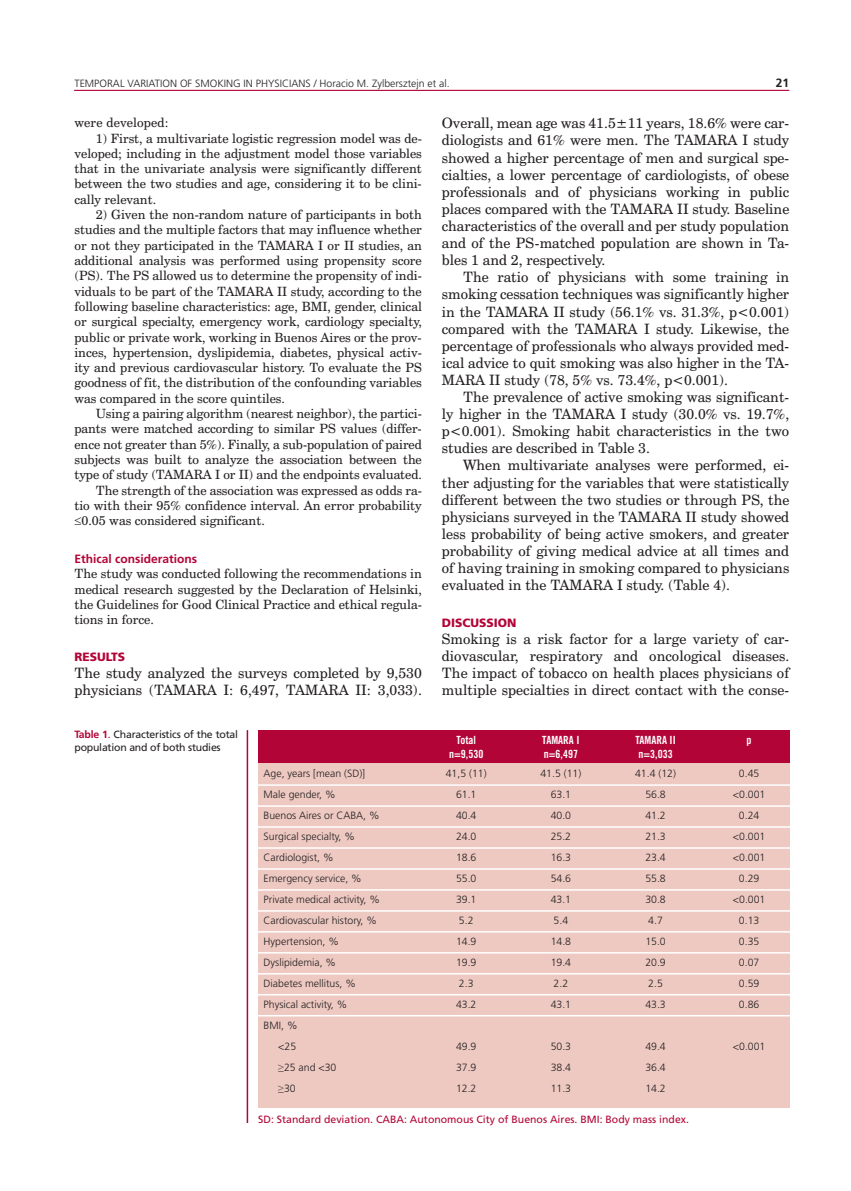
<style>
.page{position:relative;width:851px;height:1191px;background:#fff}
.page>*{position:absolute;margin:0;border:0;box-sizing:border-box;transform-origin:0 0}
.t1{font:14.25px/17.1px "Century Schoolbook BT";color:#231f20;text-align:justify}
.t2{font:12.75px/15.3px "Century Schoolbook BT";color:#231f20;text-align:justify}
.t3{font:700 12px "Frutiger LT Std";color:#b30437}
.t4{font:12px "Frutiger Black B";color:#b30437}
.t5{font:700 12px "Frutiger LT Std";color:#231f20}
.t6{font:11.25px/13.5px "Trade Gothic LT Std Bd Cn 20";color:#fff}
.t7{font:300 10.5px/21px "Frutiger LT Std";color:#231f20;text-align:center}
.t8{font:10.5px "Frutiger";color:#b30437}
.t9{font:10.5px/12.6px "Frutiger LT Std";letter-spacing:-.02em;color:#231f20}
.s1{font-weight:700;color:#b30437}
.s2{color:#b30437}
.s3{font-family:"Times New Roman";font-weight:400}
</style>
<div class="page">
<hr style="left:74px;top:90px;width:715px;height:1px;background:#b30437">
<hr style="left:246px;top:730px;width:2px;height:393px;background:#b30437">
<div style="left:258px;top:730px;width:531px;height:33px;background:#b30437"></div>
<div style="left:258px;top:763px;width:531px;height:344px;background:#eec9c2"></div>
<hr style="left:254px;top:784px;width:541px;height:2px;background:#fff">
<hr style="left:254px;top:868px;width:541px;height:1px;background:#fff">
<hr style="left:254px;top:952px;width:541px;height:1px;background:#fff">
<hr style="left:258px;top:826px;width:540px;height:1px;background:#fff">
<hr style="left:258px;top:910px;width:540px;height:1px;background:#fff">
<hr style="left:258px;top:994px;width:540px;height:1px;background:#fff">
<hr style="left:254px;top:805px;width:541px;height:2px;background:#fff">
<hr style="left:254px;top:889px;width:541px;height:1px;background:#fff">
<hr style="left:254px;top:973px;width:541px;height:1px;background:#fff">
<hr style="left:258px;top:847px;width:540px;height:1px;background:#fff">
<hr style="left:258px;top:931px;width:540px;height:1px;background:#fff">
<hr style="left:258px;top:1015px;width:540px;height:1px;background:#fff">
<p class="t7" style="left:74px;top:73px;width:376px">TEMPORAL VARIATION OF SMOKING IN PHYSICIANS / Horacio M. Zylbersztejn et al.</p>
<p class="t5" style="left:775px;top:75px;width:15px">21</p>
<p class="t2" style="left:74px;top:115px;width:95px">were developed:</p>
<p class="t2" style="left:74px;top:130px;width:349px;text-indent:21px">1) First, a multivariate logistic regression model was de&shy;veloped; including in the adjustment model those variables that in the univariate analysis were significantly different between the two studies and age, considering it to be clini&shy;cally relevant.</p>
<p class="t2" style="left:74px;top:207px;width:349px;text-indent:21px">2) Given the non-random nature of participants in both studies and the multiple factors that may influence whether or not they participated in the TAMARA I or II studies, an additional analysis was performed using propensity score (PS). The PS allowed us to determine the propensity of indi&shy;viduals to be part of the TAMARA II study, according to the following baseline characteristics: age, BMI, gender, clinical or surgical specialty, emergency work, cardiology specialty, public or private work, working in Buenos Aires or the prov&shy;inces, hypertension, dyslipidemia, diabetes, physical activ&shy;ity and previous cardiovascular history. To evaluate the PS goodness of fit, the distribution of the confounding variables was compared in the score quintiles.</p>
<p class="t2" style="left:96px;top:406px;width:327px">Using a pairing algorithm (nearest neighbor), the partici-</p>
<p class="t2" style="left:74px;top:421px;width:349px">pants were matched according to similar PS values (differ-</p>
<p class="t2" style="left:74px;top:436px;width:349px">ence not greater than 5%). Finally, a sub-population of paired</p>
<p class="t2" style="left:74px;top:451px;width:349px">subjects was built to analyze the association between the</p>
<p class="t2" style="left:74px;top:467px;width:349px">type of study (TAMARA I or II) and the endpoints evaluated.</p>
<p class="t2" style="left:96px;top:482px;width:327px">The strength of the association was expressed as odds ra-</p>
<p class="t2" style="left:74px;top:497px;width:349px">tio with their 95% confidence interval. An error probability</p>
<p class="t2" style="left:74px;top:513px;width:192px">≤0.05 was considered significant.</p>
<p class="t3" style="left:74px;top:552px;width:124px">Ethical considerations</p>
<p class="t2" style="left:74px;top:566px;width:349px">The study was conducted following the recommendations in medical research suggested by the Declaration of Helsinki, the Guidelines for Good Clinical Practice and ethical regula&shy;tions in force.</p>
<p class="t4" style="left:74px;top:649px;width:52px">RESULTS</p>
<p class="t1" style="left:74px;top:664px;width:349px">The study analyzed the surveys completed by 9,530 physicians (TAMARA I: 6,497, TAMARA II: 3,033).</p>
<p class="t9" style="left:74px;top:728px;width:165px"><span class="s1">Table 1</span><span class="s2">.</span> Characteristics of the total population and of both studies</p>
<p class="t7" style="left:263px;top:763px;width:103px">Age, years [mean (SD)]</p>
<p class="t7" style="left:263px;top:784px;width:73px">Male gender, %</p>
<p class="t7" style="left:263px;top:805px;width:117px">Buenos Aires or CABA, %</p>
<p class="t7" style="left:263px;top:826px;width:93px">Surgical specialty, %</p>
<p class="t7" style="left:263px;top:847px;width:71px">Cardiologist, %</p>
<p class="t7" style="left:263px;top:868px;width:99px">Emergency service, %</p>
<p class="t7" style="left:263px;top:889px;width:118px">Private medical activity, %</p>
<p class="t7" style="left:263px;top:910px;width:115px">Cardiovascular history, %</p>
<p class="t7" style="left:263px;top:931px;width:77px">Hypertension, %</p>
<p class="t7" style="left:263px;top:952px;width:74px">Dyslipidemia, %</p>
<p class="t7" style="left:263px;top:973px;width:94px">Diabetes mellitus, %</p>
<p class="t7" style="left:263px;top:994px;width:85px">Physical activity, %</p>
<p class="t7" style="left:263px;top:1015px;width:35px">BMI, %</p>
<p class="t7" style="left:278px;top:1036px;width:19px">&lt;25</p>
<p class="t7" style="left:278px;top:1057px;width:60px"><span class="s3">≥</span>25 and &lt;30</p>
<p class="t7" style="left:278px;top:1078px;width:19px"><span class="s3">≥</span>30</p>
<p class="t1" style="left:442px;top:115px;width:349px">Overall, mean age was 41.5±11 years, 18.6% were car&shy;diologists and 61% were men. The TAMARA I study showed a higher percentage of men and surgical spe&shy;cialties, a lower percentage of cardiologists, of obese professionals and of physicians working in public places compared with the TAMARA II study. Baseline characteristics of the overall and per study population and of the PS-matched population are shown in Ta&shy;bles 1 and 2, respectively.</p>
<p class="t1" style="left:442px;top:268px;width:349px;text-indent:21px">The ratio of physicians with some training in smoking cessation techniques was significantly higher in the TAMARA II study (56.1% vs. 31.3%, p&lt;0.001) compared with the TAMARA I study. Likewise, the percentage of professionals who always provided med&shy;ical advice to quit smoking was also higher in the TA-MARA II study (78, 5% vs. 73.4%, p&lt;0.001).</p>
<p class="t1" style="left:442px;top:388px;width:349px;text-indent:21px">The prevalence of active smoking was significant&shy;ly higher in the TAMARA I study (30.0% vs. 19.7%, p&lt;0.001). Smoking habit characteristics in the two studies are described in Table 3.</p>
<p class="t1" style="left:442px;top:457px;width:349px;text-indent:21px">When multivariate analyses were performed, ei&shy;ther adjusting for the variables that were statistically different between the two studies or through PS, the physicians surveyed in the TAMARA II study showed less probability of being active smokers, and greater probability of giving medical advice at all times and of having training in smoking compared to physicians evaluated in the TAMARA I study. (Table 4).</p>
<p class="t4" style="left:442px;top:615px;width:76px">DISCUSSION</p>
<p class="t1" style="left:442px;top:630px;width:349px">Smoking is a risk factor for a large variety of car&shy;diovascular, respiratory and oncological diseases.<br>The impact of tobacco on health places physicians of multiple specialties in direct contact with the conse-</p>
<p class="t6" style="left:449px;top:733px;width:36px;text-align:center">Total n=9,530</p>
<p class="t6" style="left:542px;top:733px;width:39px">TAMARA I n=6,497</p>
<p class="t6" style="left:635px;top:733px;width:42px">TAMARA II n=3,033</p>
<p class="t6" style="left:746px;top:733px;width:6px">p</p>
<p class="t7" style="left:445px;top:763px;width:42px">41,5 (11)<br>61.1<br>40.4<br>24.0<br>18.6<br>55.0<br>39.1<br>5.2<br>14.9<br>19.9<br>2.3<br>43.2</p>
<p class="t7" style="left:456px;top:1036px;width:22px;text-align:justify">49.9<br>37.9<br>12.2</p>
<p class="t7" style="left:540px;top:763px;width:42px">41.5 (11)<br>63.1<br>40.0<br>25.2<br>16.3<br>54.6<br>43.1<br>5.4<br>14.8<br>19.4<br>2.2<br>43.1</p>
<p class="t7" style="left:550px;top:1036px;width:22px;text-align:justify">50.3<br>38.4<br>11.3</p>
<p class="t7" style="left:635px;top:763px;width:42px">41.4 (12)<br>56.8<br>41.2<br>21.3<br>23.4<br>55.8<br>30.8<br>4.7<br>15.0<br>20.9<br>2.5<br>43.3</p>
<p class="t7" style="left:645px;top:1036px;width:22px;text-align:justify">49.4<br>36.4<br>14.2</p>
<p class="t7" style="left:732px;top:763px;width:34px">0.45 &lt;0.001<br>0.24 &lt;0.001 &lt;0.001<br>0.29 &lt;0.001<br>0.13<br>0.35<br>0.07<br>0.59<br>0.86</p>
<p class="t7" style="left:732px;top:1036px;width:34px">&lt;0.001</p>
<p class="t8" style="left:258px;top:1113px;width:432px">SD: Standard deviation. CABA: Autonomous City of Buenos Aires. BMI: Body mass index.</p>
</div>
